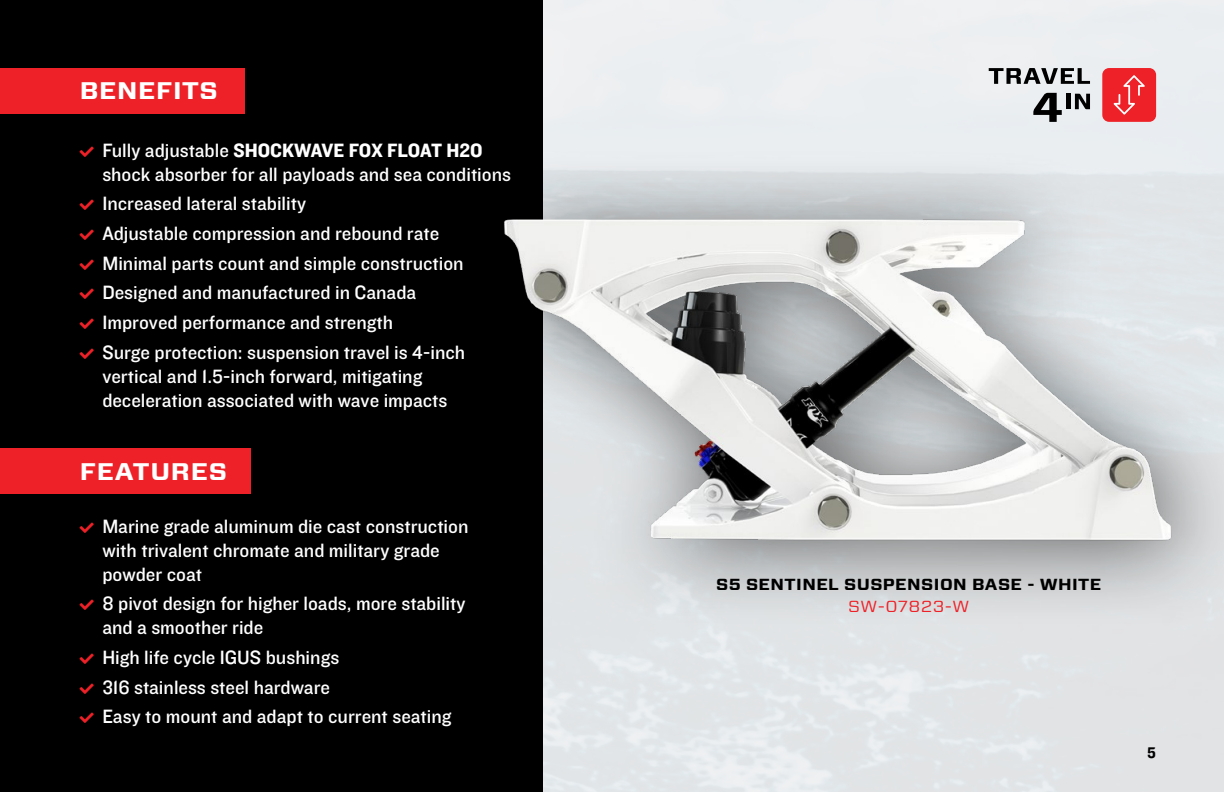
<style>
.page{position:relative;width:1224px;height:792px;background:#e9edf0}
.page>*{position:absolute;margin:0;border:0;box-sizing:border-box;transform-origin:0 0}
.t1{font:700 24px "Forza";letter-spacing:.025em;color:#fff;scale:1.11 1}
.t2{font:20px/24px "Knockout HTF31 Junior Middlewt";color:#fff}
.t3{font:20px "Knockout HTF51 Middleweight";color:#fff}
.t4{font:700 16px "Forza";letter-spacing:.025em;color:#000;scale:1.11 1}
.t5{font:16px "Forza";letter-spacing:.025em;color:#ed2127;scale:1.11 1}
.t6{font:16px "Knockout HTF51 Middleweight";color:#000}
.s1{color:#ed2127}
.s2{font-family:"Knockout HTF31 Junior Middlewt"}
</style>
<div class="page">
<div style="left:0;top:0;width:542px;height:792px;background:#000"></div>
<div style="left:0;top:68px;width:245px;height:45px;background:#ed2127"></div>
<div style="left:0;top:449px;width:250px;height:45px;background:#ed2127"></div>
<svg style="left:989px;top:68px;width:101px;height:16px"></svg>
<svg style="left:1033px;top:93px;width:29px;height:29px"></svg>
<div style="left:1066px;top:94px;width:5px;height:15px;background:#000"></div>
<svg style="left:1075px;top:94px;width:15px;height:15px"></svg>
<svg style="left:1102px;top:68px;width:54px;height:54px;background:#ee343a"></svg>
<div style="left:440px;top:147px;width:784px;height:482px;background:#000;opacity:.55"></div>
<img style="left:455px;top:189px;width:747px;height:365px">
<p class="t1" style="left:80px;top:75px;width:126px">BENEFITS</p>
<p class="t3" style="left:80px;top:139px;width:404px"><span class="s1">★</span> <span class="s2">Fully adjustable</span> SHOCKWAVE FOX FLOAT H2O</p>
<p class="t2" style="left:102px;top:162px;width:410px">shock absorber for all payloads and sea conditions</p>
<p class="t2" style="left:80px;top:192px;width:228px"><span class="s1">★</span> Increased lateral stability</p>
<p class="t2" style="left:80px;top:222px;width:361px"><span class="s1">★</span> Adjustable compression and rebound rate</p>
<p class="t2" style="left:80px;top:251px;width:385px"><span class="s1">★</span> Minimal parts count and simple construction</p>
<p class="t2" style="left:80px;top:281px;width:338px"><span class="s1">★</span> Designed and manufactured in Canada</p>
<p class="t2" style="left:80px;top:311px;width:315px"><span class="s1">★</span> Improved performance and strength</p>
<p class="t2" style="left:102px;top:340px;width:364px;text-indent:-22px"><span class="s1">★</span> Surge protection: suspension travel is 4-inch vertical and 1.5-inch forward, mitigating deceleration associated with wave impacts</p>
<p class="t1" style="left:80px;top:455px;width:134px">FEATURES</p>
<p class="t2" style="left:102px;top:515px;width:368px;text-indent:-22px"><span class="s1">★</span> Marine grade aluminum die cast construction with trivalent chromate and military grade powder coat</p>
<p class="t2" style="left:102px;top:592px;width:365px;text-indent:-22px"><span class="s1">★</span> 8 pivot design for higher loads, more stability and a smoother ride</p>
<p class="t2" style="left:80px;top:646px;width:261px"><span class="s1">★</span> High life cycle IGUS bushings</p>
<p class="t2" style="left:80px;top:676px;width:252px"><span class="s1">★</span> 316 stainless steel hardware</p>
<p class="t2" style="left:80px;top:705px;width:373px"><span class="s1">★</span> Easy to mount and adapt to current seating</p>
<p class="t4" style="left:716px;top:574px;width:349px">S5 SENTINEL SUSPENSION BASE - WHITE</p>
<p class="t5" style="left:848px;top:596px;width:110px">SW-07823-W</p>
<p class="t6" style="left:1147px;top:744px;width:10px">5</p>
</div>
